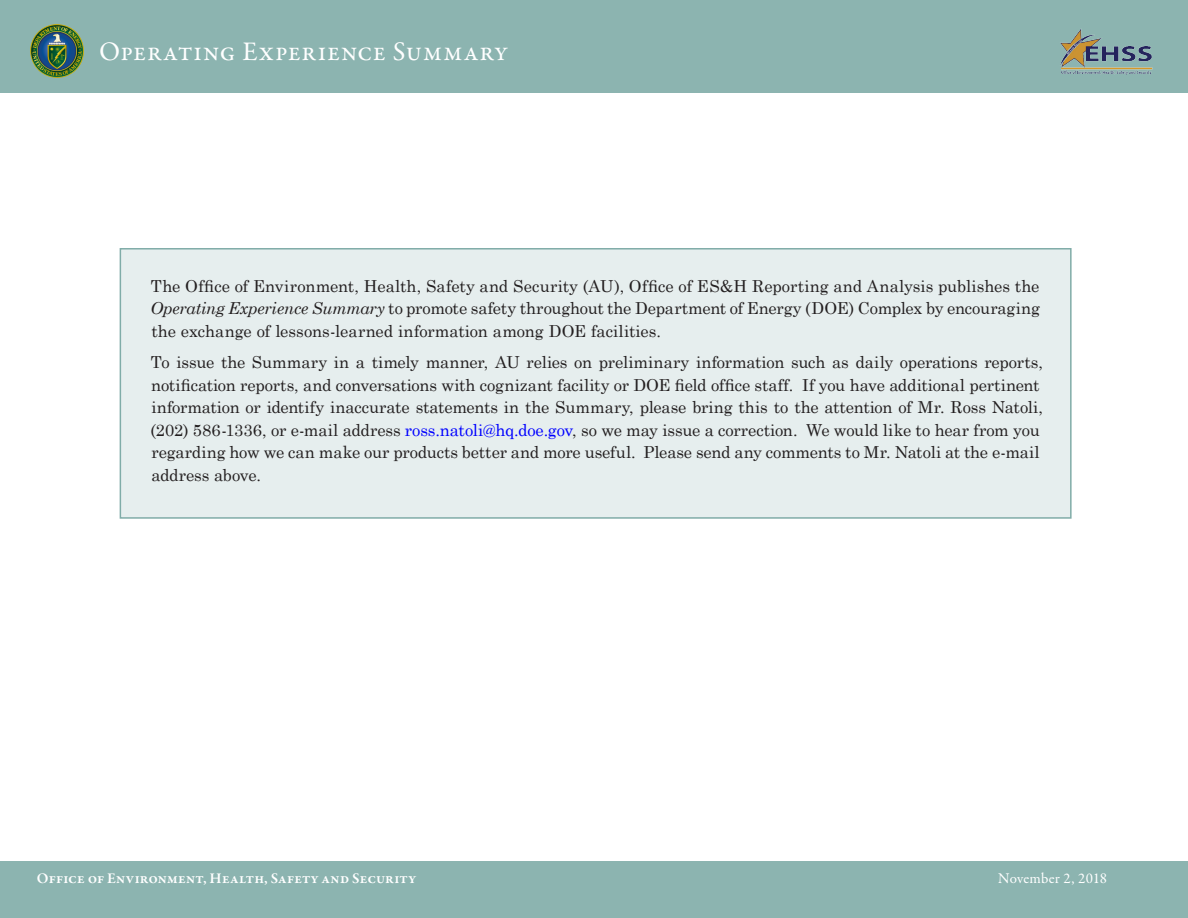
<style>
.page{position:relative;width:1188px;height:918px;background:#fff}
.page>*{position:absolute;margin:0;border:0;box-sizing:border-box;transform-origin:0 0}
.t1{font:27px "Garamond Premr Pro";letter-spacing:.02em;color:#fff}
.t2{font:16.5px/22.5px "Century Schoolbook";letter-spacing:-.005em;color:#231f20;text-align:justify}
.t3{font:600 15px "Garamond Premr Pro";letter-spacing:.015em;color:#fff}
.t4{font:15px "Garamond Premr Pro";letter-spacing:.01em;color:#fff}
.s1{font-style:italic}
.s2{color:#00f}
</style>
<div class="page">
<div style="left:0;top:0;width:1188px;height:92px;background:#8cb4b0"></div>
<div style="left:0;top:861px;width:1188px;height:57px;background:#8cb4b0"></div>
<img style="left:30px;top:24px;width:54px;height:54px">
<img style="left:1060px;top:29px;width:92px;height:45px">
<div style="left:120px;top:248px;width:952px;height:271px;background:#e6eeee;border:2px solid #80aca8"></div>
<h1 class="t1" style="left:99px;top:35px;width:411px">Operating Experience Summary</h1>
<p class="t2" style="left:151px;top:273px;width:891px">The Office of Environment, Health, Safety and Security (AU), Office of ES&amp;H Reporting and Analysis publishes the <span class="s1">Operating Experience Summary</span> to promote safety throughout the Department of Energy (DOE) Complex by encouraging the exchange of lessons-learned information among DOE facilities.</p>
<p class="t2" style="left:151px;top:349px;width:894px;text-align:left">To issue the Summary in a timely manner, AU relies on preliminary information such as daily operations reports, notification reports, and conversations with cognizant facility or DOE field office staff. If you have additional pertinent information or identify inaccurate statements in the Summary, please bring this to the attention of Mr. Ross Natoli, (202) 586-1336, or e-mail address <span class="s2">ross.natoli@hq.doe.gov</span>, so we may issue a correction. We would like to hear from you regarding how we can make our products better and more useful. Please send any comments to Mr. Natoli at the e-mail address above.</p>
<p class="t3" style="left:37px;top:869px;width:381px">Office of Environment, Health, Safety and Security</p>
<p class="t4" style="left:998px;top:869px;width:110px">November 2, 2018</p>
</div>
